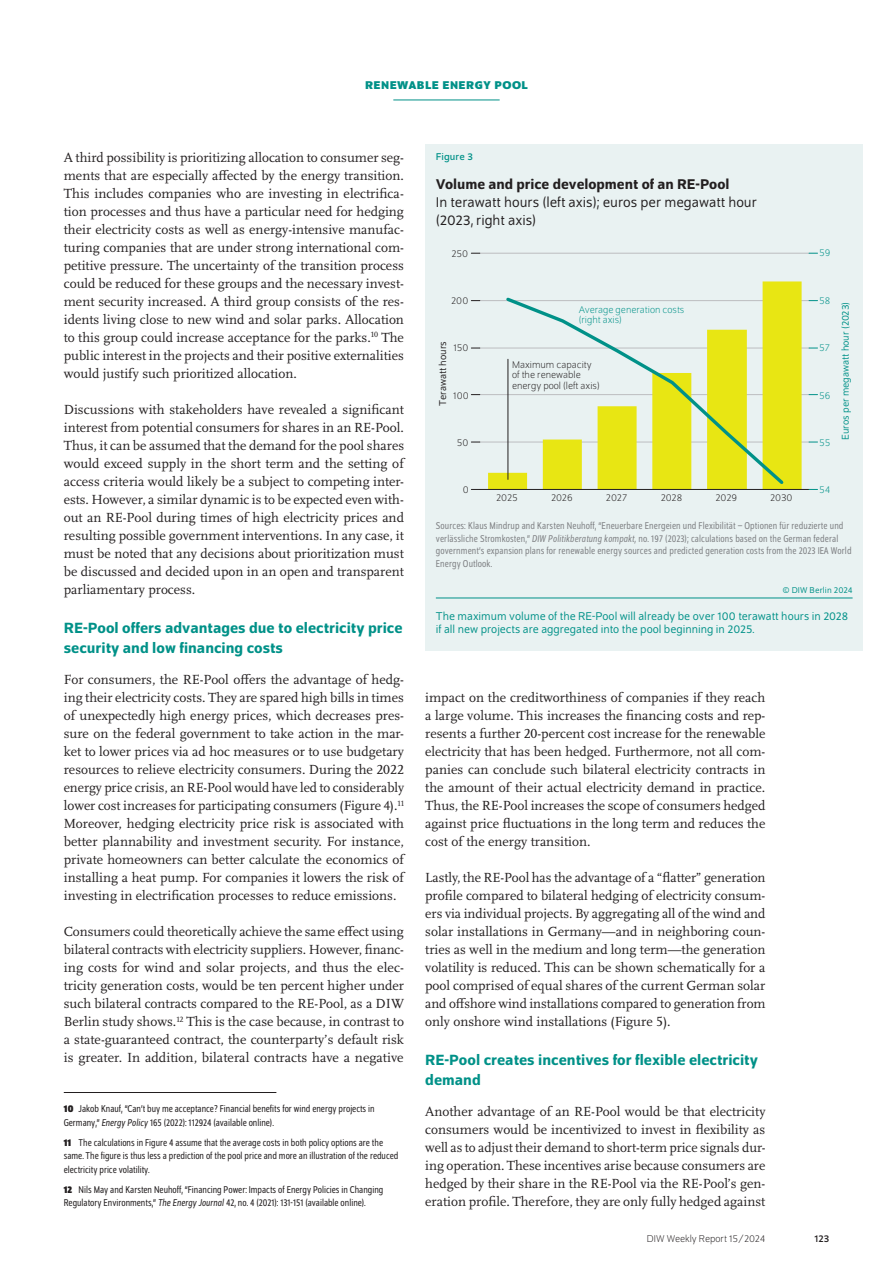
<style>
.page{position:relative;width:893px;height:1263px;background:#fff}
.page>*{position:absolute;margin:0;border:0;box-sizing:border-box;transform-origin:0 0}
.t1{font:500 15.75px/19.5px "Schumpeter";color:#009188}
.t2{font:15px/18px "Schumpeter Blond";color:#231f20}
.t3{font:500 15px "Schumpeter";color:#231f20}
.t4{font:13.8px/18px "Scala Pro";color:#231f20;text-align:justify}
.t5{font:12px/13.5px "Schumpeter Blond";color:#009188}
.t6{font:700 12px "Schumpeter";color:#009188}
.t7{font:semi-condensed 10.5px/13.5px "Schumpeter Blond";color:#231f20}
.t8{font:semi-condensed 10.5px/12.8px "Schumpeter Blond";letter-spacing:.01em;color:#808285}
.t9{font:300 10.5px/10.5px "Schumpeter";color:#231f20}
.t10{font:300 10.5px/10.5px "Schumpeter";color:#009188}
.t11{font:10.5px "Schumpeter Blond";color:#009188}
.t12{font:10.5px "Schumpeter Blond";color:#231f20}
.t13{font:10.5px "Schumpeter";letter-spacing:.01em;color:#009188}
.t14{font:10.5px "Schumpeter";color:#231f20}
.t15{font:9px "Schumpeter Blond";letter-spacing:.01em;color:#009188}
.s1{font-family:"Schumpeter";font-weight:700}
.s2{font-style:italic}
</style>
<div class="page">
<hr style="left:393px;top:100px;width:107px;height:1px;background:#009188">
<hr style="left:64px;top:1092px;width:212px;height:1px;background:#231f20">
<div style="left:425px;top:144px;width:438px;height:506px;background:#e9f2f2"></div>
<hr style="left:480px;top:442px;width:329px;height:1px;background:#bcbdc0">
<hr style="left:480px;top:394px;width:329px;height:1px;background:#bcbdc0">
<hr style="left:480px;top:348px;width:329px;height:1px;background:#bcbdc0">
<hr style="left:480px;top:300px;width:329px;height:1px;background:#bcbdc0">
<hr style="left:480px;top:253px;width:329px;height:1px;background:#bcbdc0">
<svg style="left:488px;top:281px;width:314px;height:208px"></svg>
<hr style="left:480px;top:489px;width:329px;height:1px;background:#231f20">
<svg style="left:504px;top:295px;width:282px;height:192px"></svg>
<hr style="left:508px;top:359px;width:1px;height:120px;background:#231f20">
<hr style="left:436px;top:598px;width:417px;height:1px;background:#009188">
<p class="t6" style="left:365px;top:79px;width:18px">RENEWABLE</p>
<p class="t6" style="left:442px;top:79px;width:17px">ENERGY</p>
<p class="t6" style="left:495px;top:79px;width:18px">POOL</p>
<p class="t4" style="left:64px;top:148px;width:342px">A third possibility is prioritizing allocation to consumer seg&shy;ments that are especially affected by the energy transition.<br>This includes companies who are investing in electrifica&shy;tion processes and thus have a particular need for hedging their electricity costs as well as energy-intensive manufac&shy;turing companies that are under strong international com&shy;petitive pressure. The uncertainty of the transition process could be reduced for these groups and the necessary invest&shy;ment security increased. A third group consists of the res&shy;idents living close to new wind and solar parks. Allocation to this group could increase acceptance for the parks.<sup>10</sup> The public interest in the projects and their positive externalities would justify such prioritized allocation.</p>
<p class="t4" style="left:64px;top:400px;width:342px">Discussions with stakeholders have revealed a significant interest from potential consumers for shares in an RE-Pool.<br>Thus, it can be assumed that the demand for the pool shares would exceed supply in the short term and the setting of access criteria would likely be a subject to competing inter&shy;ests. However, a similar dynamic is to be expected even with&shy;out an RE-Pool during times of high electricity prices and resulting possible government interventions. In any case, it must be noted that any decisions about prioritization must be discussed and decided upon in an open and transparent parliamentary process.</p>
<p class="t1" style="left:64px;top:618px;width:340px">RE-Pool offers advantages due to electricity price security and low financing costs</p>
<p class="t4" style="left:64px;top:670px;width:342px">For consumers, the RE-Pool offers the advantage of hedg&shy;ing their electricity costs. They are spared high bills in times of unexpectedly high energy prices, which decreases pres&shy;sure on the federal government to take action in the mar&shy;ket to lower prices via ad hoc measures or to use budgetary resources to relieve electricity consumers. During the 2022 energy price crisis, an RE-Pool would have led to considerably lower cost increases for participating consumers (Figure 4).<sup>11<br></sup>Moreover, hedging electricity price risk is associated with better plannability and investment security. For instance, private homeowners can better calculate the economics of installing a heat pump. For companies it lowers the risk of investing in electrification processes to reduce emissions.</p>
<p class="t4" style="left:64px;top:922px;width:342px">Consumers could theoretically achieve the same effect using bilateral contracts with electricity suppliers. However, financ&shy;ing costs for wind and solar projects, and thus the elec&shy;tricity generation costs, would be ten percent higher under such bilateral contracts compared to the RE-Pool, as a DIW Berlin study shows.<sup>12</sup> This is the case because, in contrast to a state-guaranteed contract, the counterparty’s default risk is greater. In addition, bilateral contracts have a negative</p>
<p class="t7" style="left:64px;top:1102px;width:312px"><span class="s1">10</span> Jakob Knauf, “Can’t buy me acceptance? Financial benefits for wind energy projects in<br>Germany,” <span class="s2">Energy Policy</span> 165 (2022): 112924 (available online).</p>
<p class="t7" style="left:64px;top:1136px;width:336px"><span class="s1">11</span> The calculations in Figure 4 assume that the average costs in both policy options are the same. The figure is thus less a prediction of the pool price and more an illustration of the reduced electricity price volatility.</p>
<p class="t7" style="left:64px;top:1183px;width:321px"><span class="s1">12</span> Nils May and Karsten Neuhoff, “Financing Power: Impacts of Energy Policies in Changing<br>Regulatory Environments,” <span class="s2">The Energy Journal</span> 42, no. 4 (2021): 131-151 (available online).</p>
<p class="t13" style="left:436px;top:151px;width:39px">Figure 3</p>
<p class="t3" style="left:436px;top:176px;width:295px">Volume and price development of an RE-Pool</p>
<p class="t2" style="left:436px;top:193px;width:322px">In terawatt hours (left axis); euros per megawatt hour (2023, right axis)</p>
<p class="t9" style="left:451px;top:248px;width:18px">250</p>
<p class="t10" style="left:819px;top:248px;width:13px">59</p>
<p class="t9" style="left:451px;top:296px;width:19px">200</p>
<p class="t12" style="left:438px;top:406px;width:67px;rotate:-90deg">Terawatt hours</p>
<p class="t9" style="left:453px;top:343px;width:16px">150</p>
<p class="t9" style="left:453px;top:390px;width:17px">100</p>
<p class="t9" style="left:457px;top:438px;width:13px">50</p>
<p class="t10" style="left:579px;top:305px;width:107px">Average generation costs (right axis)</p>
<p class="t9" style="left:512px;top:359px;width:89px">Maximum capacity of the renewable energy pool (left axis)</p>
<p class="t10" style="left:819px;top:295px;width:13px">58</p>
<p class="t10" style="left:819px;top:343px;width:13px">57</p>
<p class="t10" style="left:819px;top:390px;width:13px">56</p>
<p class="t10" style="left:819px;top:438px;width:13px">55</p>
<p class="t11" style="left:840px;top:440px;width:139px;rotate:-90deg">Euros per megawatt hour (2023)</p>
<p class="t9" style="left:463px;top:485px;width:7px">0</p>
<p class="t9" style="left:496px;top:493px;width:23px">2025</p>
<p class="t9" style="left:551px;top:493px;width:23px">2026</p>
<p class="t9" style="left:606px;top:493px;width:23px">2027</p>
<p class="t9" style="left:661px;top:493px;width:23px">2028</p>
<p class="t9" style="left:715px;top:493px;width:23px">2029</p>
<p class="t9" style="left:770px;top:493px;width:24px">2030</p>
<p class="t10" style="left:819px;top:485px;width:13px">54</p>
<p class="t8" style="left:436px;top:519px;width:417px">Sources: Klaus Mindrup and Karsten Neuhoff, “Eneuerbare Energeien und Flexibilität – Optionen für reduzierte und verlässliche Stromkosten,” <span class="s2">DIW Politikberatung kompakt,</span> no. 197 (2023); calculations based on the German federal government’s expansion plans for renewable energy sources and predicted generation costs from the 2023 IEA World Energy Outlook.</p>
<p class="t15" style="left:782px;top:586px;width:72px">© DIW Berlin 2024</p>
<p class="t5" style="left:436px;top:609px;width:414px">The maximum volume of the RE-Pool will already be over 100 terawatt hours in 2028 if all new projects are aggregated into the pool beginning in 2025.</p>
<p class="t4" style="left:425px;top:688px;width:342px">impact on the creditworthiness of companies if they reach a large volume. This increases the financing costs and rep&shy;resents a further 20-percent cost increase for the renewable electricity that has been hedged. Furthermore, not all com&shy;panies can conclude such bilateral electricity contracts in the amount of their actual electricity demand in practice.<br>Thus, the RE-Pool increases the scope of consumers hedged against price fluctuations in the long term and reduces the cost of the energy transition.</p>
<p class="t4" style="left:425px;top:868px;width:342px">Lastly, the RE-Pool has the advantage of a “flatter” generation profile compared to bilateral hedging of electricity consum&shy;ers via individual projects. By aggregating all of the wind and solar installations in Germany—and in neighboring coun&shy;tries as well in the medium and long term—the generation volatility is reduced. This can be shown schematically for a pool comprised of equal shares of the current German solar and offshore wind installations compared to generation from only onshore wind installations (Figure 5).</p>
<p class="t1" style="left:425px;top:1050px;width:334px">RE-Pool creates incentives for flexible electricity demand</p>
<p class="t4" style="left:425px;top:1102px;width:342px">Another advantage of an RE-Pool would be that electricity consumers would be incentivized to invest in flexibility as well as to adjust their demand to short-term price signals dur&shy;ing operation. These incentives arise because consumers are hedged by their share in the RE-Pool via the RE-Pool’s gen&shy;eration profile. Therefore, they are only fully hedged against</p>
<p class="t9" style="left:647px;top:1234px;width:120px">DIW Weekly Report 15/2024</p>
<p class="t14" style="left:814px;top:1233px;width:16px">123</p>
</div>
